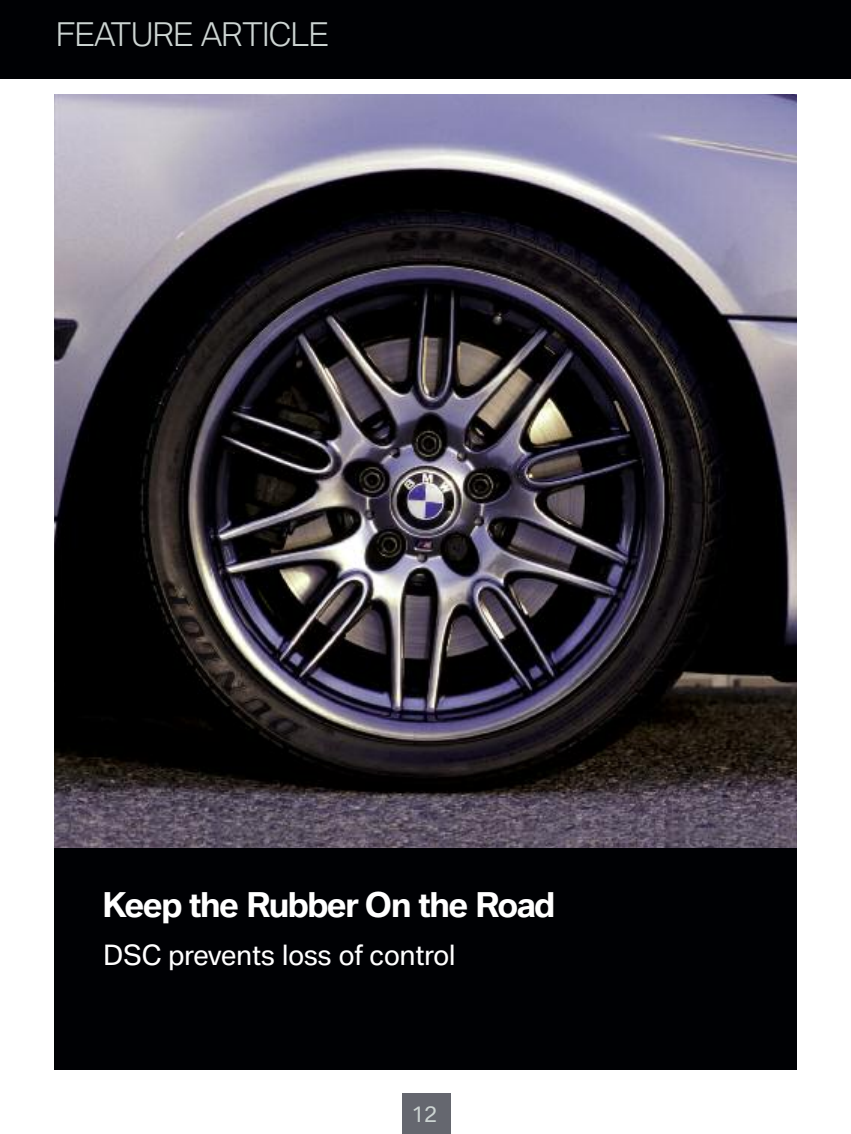
<style>
.page{position:relative;width:851px;height:1134px;background:#fff}
.page>*{position:absolute;margin:0;border:0;box-sizing:border-box;transform-origin:0 0}
.t1{font:700 33px "BMW Type";letter-spacing:-.05em;color:#fff}
.t2{font:300 31.5px "BMW Type";letter-spacing:-.02em;color:#ccd4d2}
.t3{font:27px "BMW Type";color:#fff}
.t4{font:21px "BMW Type";color:#ccd4d2}
</style>
<div class="page">
<img style="left:54px;top:94px;width:742px;height:754px">
<div style="left:402px;top:1094px;width:48px;height:40px;background:#65676f"></div>
<div style="left:0;top:0;width:850px;height:78px;background:#000104"></div>
<div style="left:54px;top:848px;width:742px;height:222px;background:#000104"></div>
<p class="t2" style="left:56px;top:22px;width:274px">FEATURE ARTICLE</p>
<p class="t1" style="left:102px;top:892px;width:454px">Keep the Rubber On the Road</p>
<p class="t3" style="left:104px;top:945px;width:353px">DSC prevents loss of control</p>
<p class="t4" style="left:412px;top:1106px;width:27px">12</p>
</div>
